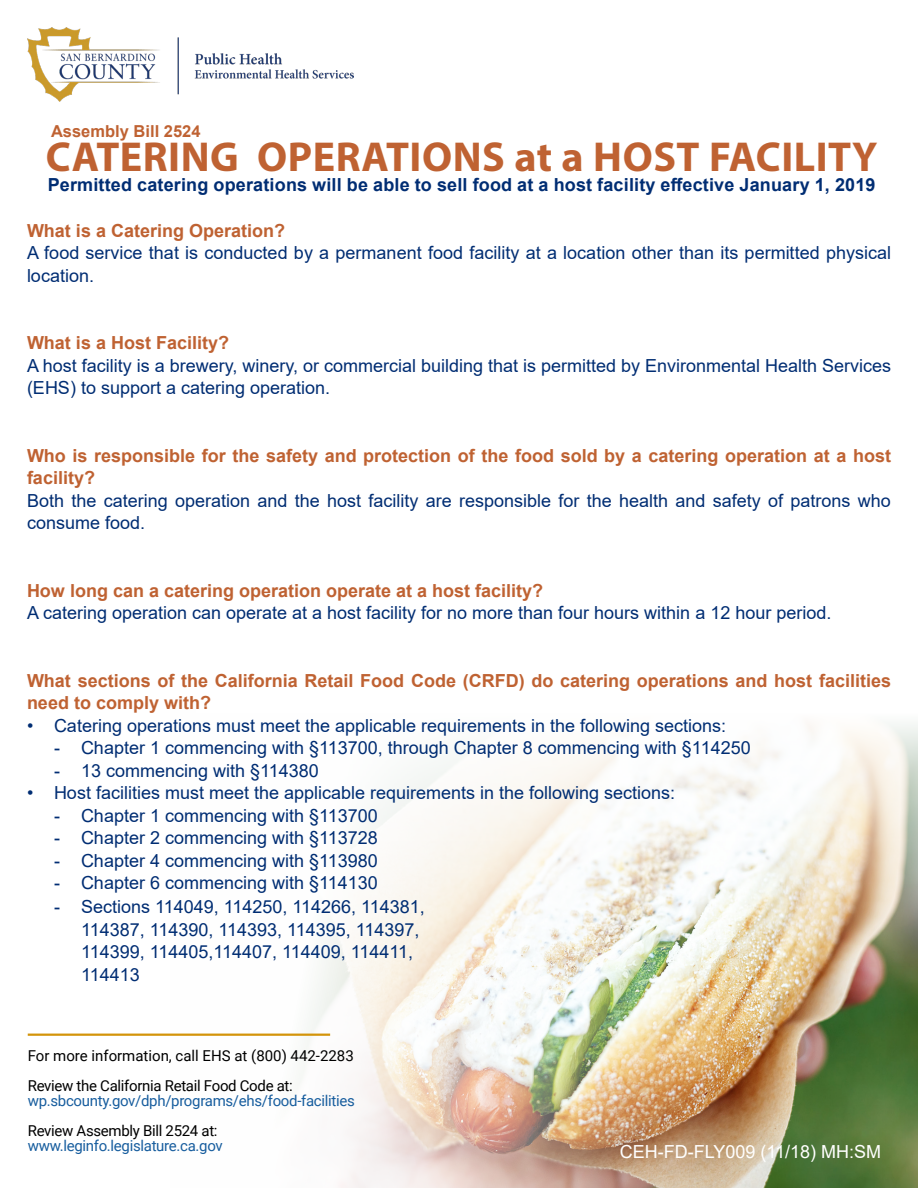
<style>
.page{position:relative;width:918px;height:1188px;background:#fff}
.page>*{position:absolute;margin:0;border:0;box-sizing:border-box;transform-origin:0 0}
.t1{font:700 42px "Myriad Pro";letter-spacing:.01em;color:#bf6232}
.t2{font:18px/22.5px "Arial";color:#002d73}
.t3{font:700 18px/22.5px "Arial";color:#bf6232}
.t4{font:700 18px "Arial";letter-spacing:.01em;color:#002d73}
.t5{font:18px "Arial";color:#fff}
.t6{font:700 16.5px "Arial";color:#bf6232}
.t7{font:15px "Roboto";letter-spacing:-.02em;color:#175d9e}
.t8{font:15px "Roboto";letter-spacing:-.02em;color:#000}
.t9{font:15px "Roboto";color:#000}
</style>
<div class="page">
<img style="left:171px;top:970px;width:747px;height:218px">
<svg style="left:323px;top:724px;width:595px;height:246px;fill:#f9f8f5"></svg>
<img style="left:27px;top:27px;width:327px;height:74px">
<hr style="left:28px;top:1034px;width:302px;height:2px;background:#d3940a">
<p class="t6" style="left:51px;top:119px;width:151px">Assembly Bill 2524</p>
<p class="t1" style="left:46px;top:129px;width:833px">CATERING OPERATIONS at a HOST FACILITY</p>
<p class="t4" style="left:48px;top:172px;width:829px">Permitted catering operations will be able to sell food at a host facility effective January 1, 2019</p>
<p class="t3" style="left:27px;top:219px;width:260px">What is a Catering Operation?</p>
<p class="t2" style="left:27px;top:242px;width:866px">A food service that is conducted by a permanent food facility at a location other than its permitted physical location.</p>
<p class="t3" style="left:27px;top:332px;width:204px">What is a Host Facility?</p>
<p class="t2" style="left:27px;top:354px;width:866px">A host facility is a brewery, winery, or commercial building that is permitted by Environmental Health Services (EHS) to support a catering operation.</p>
<p class="t3" style="left:27px;top:444px;width:866px">Who is responsible for the safety and protection of the food sold by a catering operation at a host facility?</p>
<p class="t2" style="left:27px;top:489px;width:865px">Both the catering operation and the host facility are responsible for the health and safety of patrons who consume food.</p>
<p class="t3" style="left:27px;top:579px;width:518px">How long can a catering operation operate at a host facility?</p>
<p class="t2" style="left:27px;top:602px;width:806px">A catering operation can operate at a host facility for no more than four hours within a 12 hour period.</p>
<p class="t3" style="left:27px;top:669px;width:866px">What sections of the California Retail Food Code (CRFD) do catering operations and host facilities need to comply with?</p>
<p class="t2" style="left:27px;top:714px;width:701px">• Catering operations must meet the applicable requirements in the following sections:</p>
<p class="t2" style="left:54px;top:737px;width:698px">- Chapter 1 commencing with §113700, through Chapter 8 commencing with §114250</p>
<p class="t2" style="left:54px;top:759px;width:266px">- 13 commencing with §114380</p>
<p class="t2" style="left:27px;top:782px;width:650px">• Host facilities must meet the applicable requirements in the following sections:</p>
<p class="t2" style="left:54px;top:804px;width:325px">- Chapter 1 commencing with §113700</p>
<p class="t2" style="left:54px;top:827px;width:325px">- Chapter 2 commencing with §113728</p>
<p class="t2" style="left:54px;top:849px;width:325px">- Chapter 4 commencing with §113980</p>
<p class="t2" style="left:54px;top:872px;width:325px">- Chapter 6 commencing with §114130</p>
<p class="t2" style="left:81px;top:895px;width:345px;text-indent:-27px">- Sections 114049, 114250, 114266, 114381, 114387, 114390, 114393, 114395, 114397, 114399, 114405,114407, 114409, 114411, 114413</p>
<p class="t9" style="left:28px;top:1045px;width:328px">For more information, call EHS at (800) 442-2283</p>
<p class="t8" style="left:28px;top:1075px;width:267px">Review the California Retail Food Code at:</p>
<p class="t7" style="left:28px;top:1090px;width:329px">wp.sbcounty.gov/dph/programs/ehs/food-facilities</p>
<p class="t8" style="left:28px;top:1120px;width:191px">Review Assembly Bill 2524 at:</p>
<p class="t7" style="left:28px;top:1135px;width:197px">www.leginfo.legislature.ca.gov</p>
<p class="t5" style="left:620px;top:1139px;width:263px">CEH-FD-FLY009 (11/18) MH:SM</p>
</div>
